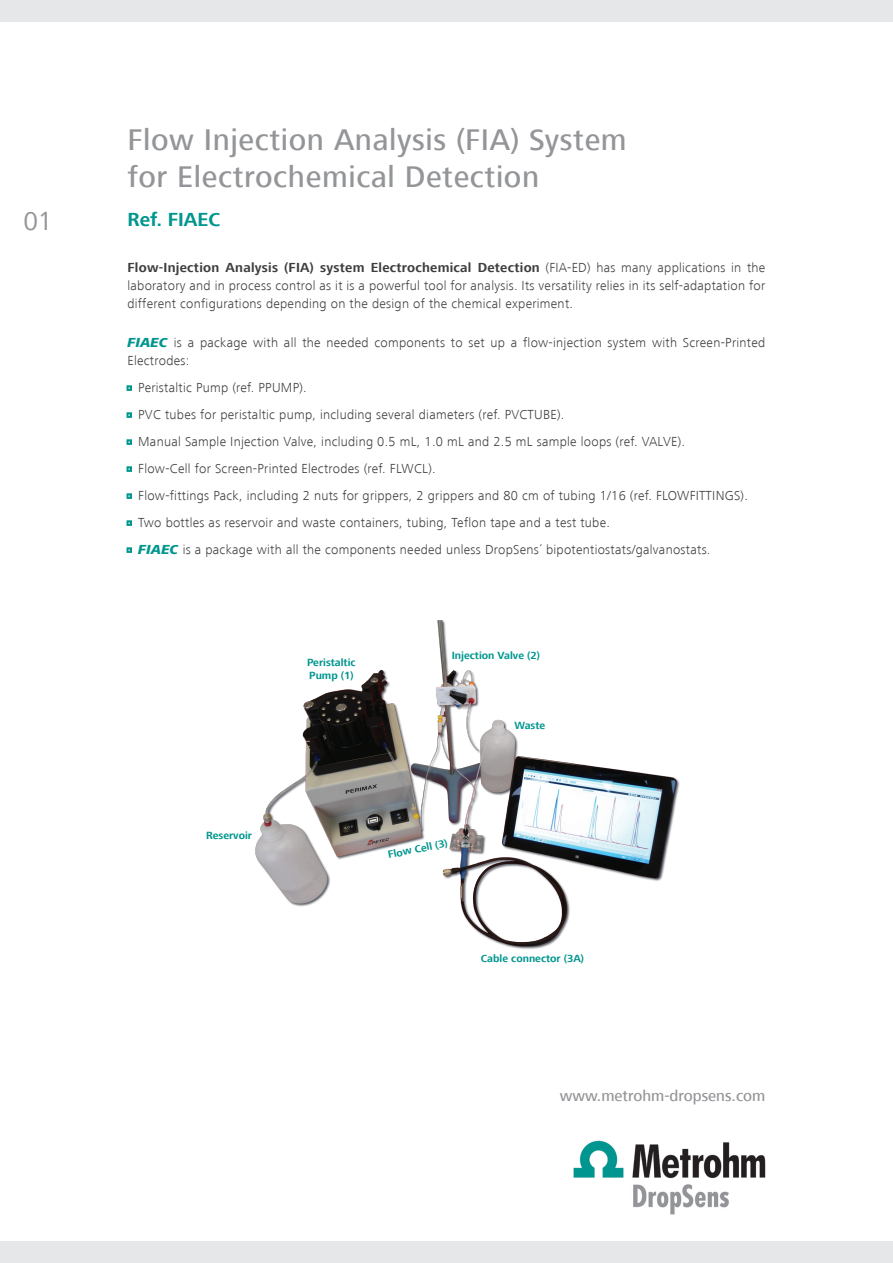
<style>
.page{position:relative;width:893px;height:1263px;background:#fff}
.page>*{position:absolute;margin:0;border:0;box-sizing:border-box;transform-origin:0 0}
.t1{font:500 30.75px/36.9px "Frutiger Next LT";letter-spacing:.02em;color:#939598}
.t2{font:27px "Frutiger Next LT";color:#939598}
.t3{font:700 19.5px "Frutiger Next LT";color:#00968f}
.t4{font:500 15.75px "Frutiger Next LT";color:#939598}
.t5{font:300 13.5px/27px "Frutiger Next LT";letter-spacing:.02em;color:#3e3e3f}
.t6{font:700 10.8px/12.9px "Frutiger Next LT";color:#00968f}
.s1{font-weight:700}
.s2{font-weight:800;font-style:italic;color:#00968f}
.s3{color:#00968f}
</style>
<div class="page">
<div style="left:0;top:0;width:893px;height:21px;background:#e6e7e9"></div>
<div style="left:0;top:1242px;width:893px;height:21px;background:#e6e7e9"></div>
<img style="left:573px;top:1140px;width:193px;height:75px">
<svg style="left:127px;top:385px;width:5px;height:6px"></svg>
<svg style="left:127px;top:412px;width:5px;height:6px"></svg>
<svg style="left:127px;top:439px;width:5px;height:6px"></svg>
<svg style="left:127px;top:466px;width:5px;height:6px"></svg>
<svg style="left:127px;top:493px;width:5px;height:6px"></svg>
<svg style="left:127px;top:520px;width:5px;height:6px"></svg>
<svg style="left:127px;top:547px;width:5px;height:6px"></svg>
<img style="left:255px;top:620px;width:425px;height:329px">
<h1 class="t1" style="left:127px;top:121px;width:501px">Flow Injection Analysis (FIA) System for Electrochemical Detection</h1>
<h2 class="t2" style="left:23px;top:206px;width:31px">01</h2>
<h3 class="t3" style="left:127px;top:209px;width:94px">Ref. FIAEC</h3>
<p class="t5" style="left:127px;top:259px;width:639px;line-height:18px;text-align:justify"><span class="s1">Flow-Injection Analysis (FIA) system Electrochemical Detection</span> (FIA-ED) has many applications in the laboratory and in process control as it is a powerful tool for analysis. Its versatility relies in its self-adaptation for different configurations depending on the design of the chemical experiment.</p>
<p class="t5" style="left:127px;top:334px;width:639px;line-height:18px"><span class="s2">FIAEC</span> is a package with all the needed components to set up a flow-injection system with Screen-Printed<br>Electrodes:</p>
<p class="t5" style="left:127px;top:374px;width:622px"><span class="s3">·</span> Peristaltic Pump (ref. PPUMP).<br><span class="s3">·</span> PVC tubes for peristaltic pump, including several diameters (ref. PVCTUBE).<br><span class="s3">·</span> Manual Sample Injection Valve, including 0.5 mL, 1.0 mL and 2.5 mL sample loops (ref. VALVE).<br><span class="s3">·</span> Flow-Cell for Screen-Printed Electrodes (ref. FLWCL).<br><span class="s3">·</span> Flow-fittings Pack, including 2 nuts for grippers, 2 grippers and 80 cm of tubing 1/16 (ref. FLOWFITTINGS). <span class="s3">·</span> Two bottles as reservoir and waste containers, tubing, Teflon tape and a test tube.<br><span class="s3">·</span> <span class="s2">FIAEC</span> is a package with all the components needed unless DropSens´ bipotentiostats/galvanostats.</p>
<p class="t6" style="left:206px;top:829px;width:47px">Reservoir</p>
<p class="t6" style="left:307px;top:656px;width:50px">Peristaltic<br>Pump (1)</p>
<p class="t6" style="left:452px;top:649px;width:90px">Injection Valve (2)</p>
<p class="t6" style="left:514px;top:719px;width:32px">Waste</p>
<p class="t6" style="left:387px;top:849px;width:62px;rotate:-12deg">Flow Cell (3)</p>
<p class="t6" style="left:481px;top:952px;width:105px">Cable connector (3A)</p>
<p class="t4" style="left:560px;top:1087px;width:207px">www.metrohm-dropsens.com</p>
</div>
